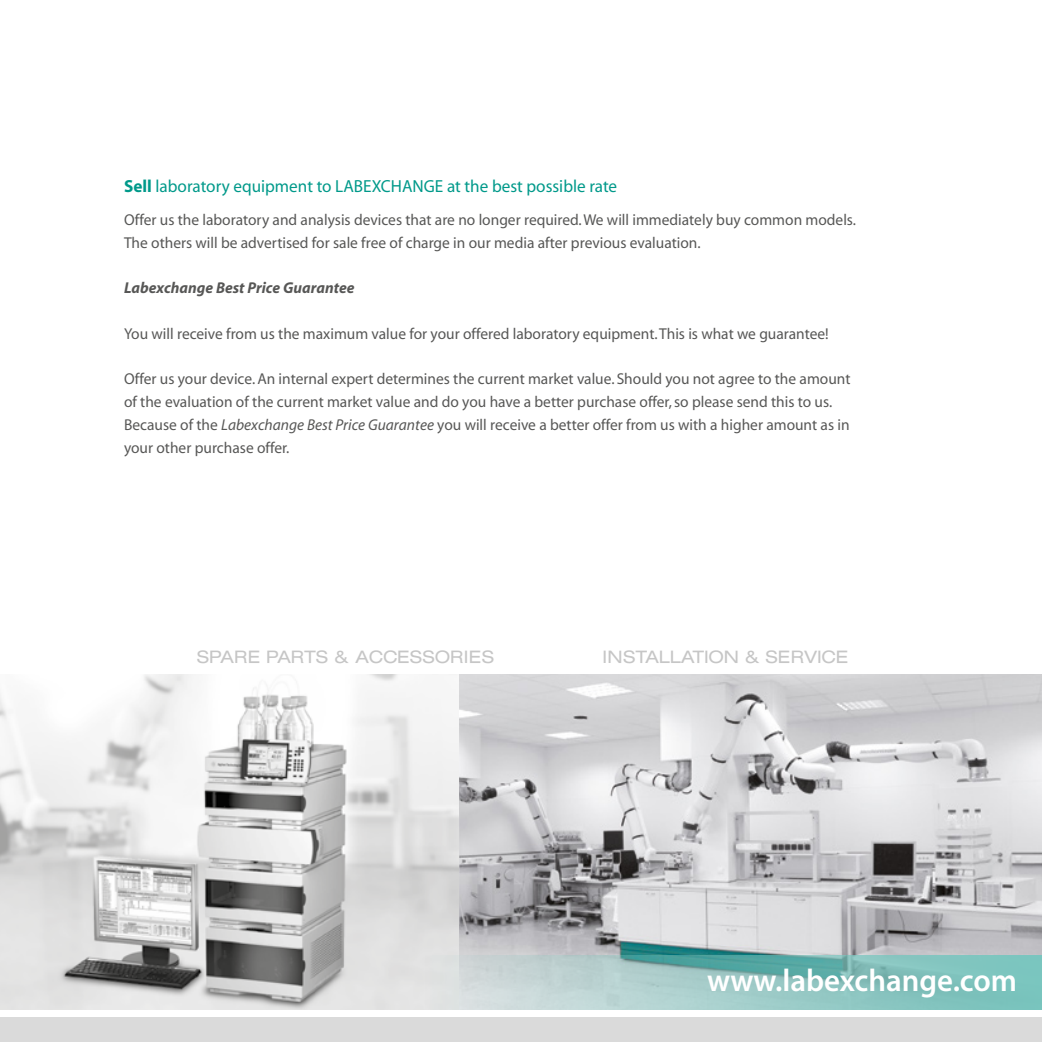
<style>
.page{position:relative;width:1042px;height:1042px;background:#fff}
.page>*{position:absolute;margin:0;border:0;box-sizing:border-box;transform-origin:0 0}
.t1{font:600 31.5px "YR Myriad";color:#fff}
.t2{font:17.5px "YR Myriad";color:#00998a}
.t3{font:300 expanded 17.5px "HE10";letter-spacing:.03em;color:#c6c6c6}
.t4{font:15.75px/22.8px "YR Myriad";color:#575756}
.t5{font:italic 700 15.75px "YR Myriad";color:#575756}
.s1{font-weight:700}
.s2{font-style:italic}
</style>
<div class="page">
<img style="left:0;top:675px;width:460px;height:334px">
<img style="left:460px;top:675px;width:582px;height:280px">
<div style="left:0;top:1017px;width:1042px;height:25px;background:#dadada"></div>
<svg style="left:422px;top:955px;width:620px;height:54px;background:#9cc8c5"></svg>
<p class="t2" style="left:124px;top:177px;width:495px"><span class="s1">Sell</span> laboratory equipment to LABEXCHANGE at the best possible rate</p>
<p class="t4" style="left:124px;top:209px;width:733px">Offer us the laboratory and analysis devices that are no longer required. We will immediately buy common models.<br>The others will be advertised for sale free of charge in our media after previous evaluation.</p>
<p class="t5" style="left:124px;top:280px;width:232px">Labexchange Best Price Guarantee</p>
<p class="t4" style="left:124px;top:323px;width:706px">You will receive from us the maximum value for your offered laboratory equipment. This is what we guarantee!</p>
<p class="t4" style="left:124px;top:368px;width:728px">Offer us your device. An internal expert determines the current market value. Should you not agree to the amount of the evaluation of the current market value and do you have a better purchase offer, so please send this to us.<br>Because of the <span class="s2">Labexchange Best Price Guarantee</span> you will receive a better offer from us with a higher amount as in your other purchase offer.</p>
<p class="t3" style="left:197px;top:647px;width:298px">SPARE PARTS &amp; ACCESSORIES</p>
<p class="t3" style="left:603px;top:647px;width:246px">INSTALLATION &amp; SERVICE</p>
<h1 class="t1" style="left:707px;top:964px;width:311px">www.labexchange.com</h1>
</div>
